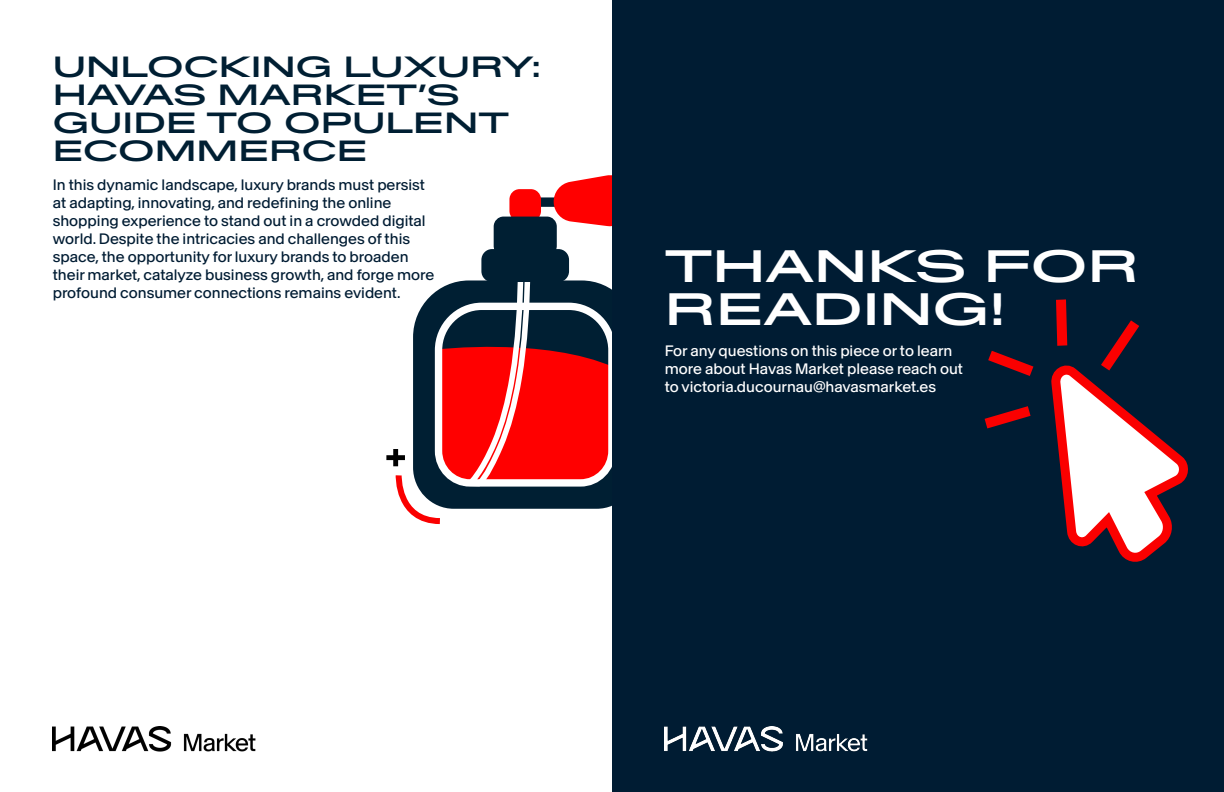
<style>
.page{position:relative;width:1224px;height:792px;background:#fff}
.page>*{position:absolute;margin:0;border:0;box-sizing:border-box;transform-origin:0 0}
.t1{font:900 expanded 45px/43px "Baikal";color:#fff}
.t2{font:900 expanded 29px/28px "Baikal";color:#001f33}
.t3{font:15px/18px "Baikal Normal";color:#001c33}
.t4{font:15px/18px "Baikal Normal";color:#fff}
</style>
<div class="page">
<img style="left:53px;top:727px;width:203px;height:25px">
<div style="left:533px;top:197px;width:27px;height:10px;background:#001f33;border-radius:3px"></div>
<div style="left:509px;top:189px;width:32px;height:32px;background:#f00;border-radius:10px"></div>
<div style="left:481px;top:249px;width:88px;height:33px;background:#001f33;border-radius:11px"></div>
<div style="left:494px;top:217px;width:63px;height:39px;background:#001f33;border-radius:10px"></div>
<svg style="left:553px;top:175px;width:59px;height:51px"></svg>
<div style="left:612px;top:0;width:612px;height:792px;background:#001c33"></div>
<img style="left:665px;top:727px;width:203px;height:25px">
<svg style="left:985px;top:406px;width:46px;height:22px"></svg>
<svg style="left:988px;top:351px;width:45px;height:25px"></svg>
<svg style="left:1051px;top:299px;width:137px;height:263px"></svg>
<div style="left:386px;top:455px;width:19px;height:5px;background:#000"></div>
<svg style="left:393px;top:255px;width:219px;height:270px"></svg>
<h2 class="t2" style="left:53px;top:54px;width:490px">UNLOCKING LUXURY:<br>HAVAS MARKET’S<br>GUIDE TO OPULENT<br>ECOMMERCE</h2>
<p class="t3" style="left:53px;top:175px;width:383px">In this dynamic landscape, luxury brands must persist at adapting, innovating, and redefining the online shopping experience to stand out in a crowded digital world. Despite the intricacies and challenges of this space, the opportunity for luxury brands to broaden their market, catalyze business growth, and forge more profound consumer connections remains evident.</p>
<h1 class="t1" style="left:665px;top:246px;width:476px">THANKS FOR<br>READING!</h1>
<p class="t4" style="left:665px;top:341px;width:300px">For any questions on this piece or to learn more about Havas Market please reach out to victoria.ducournau@havasmarket.es</p>
</div>
